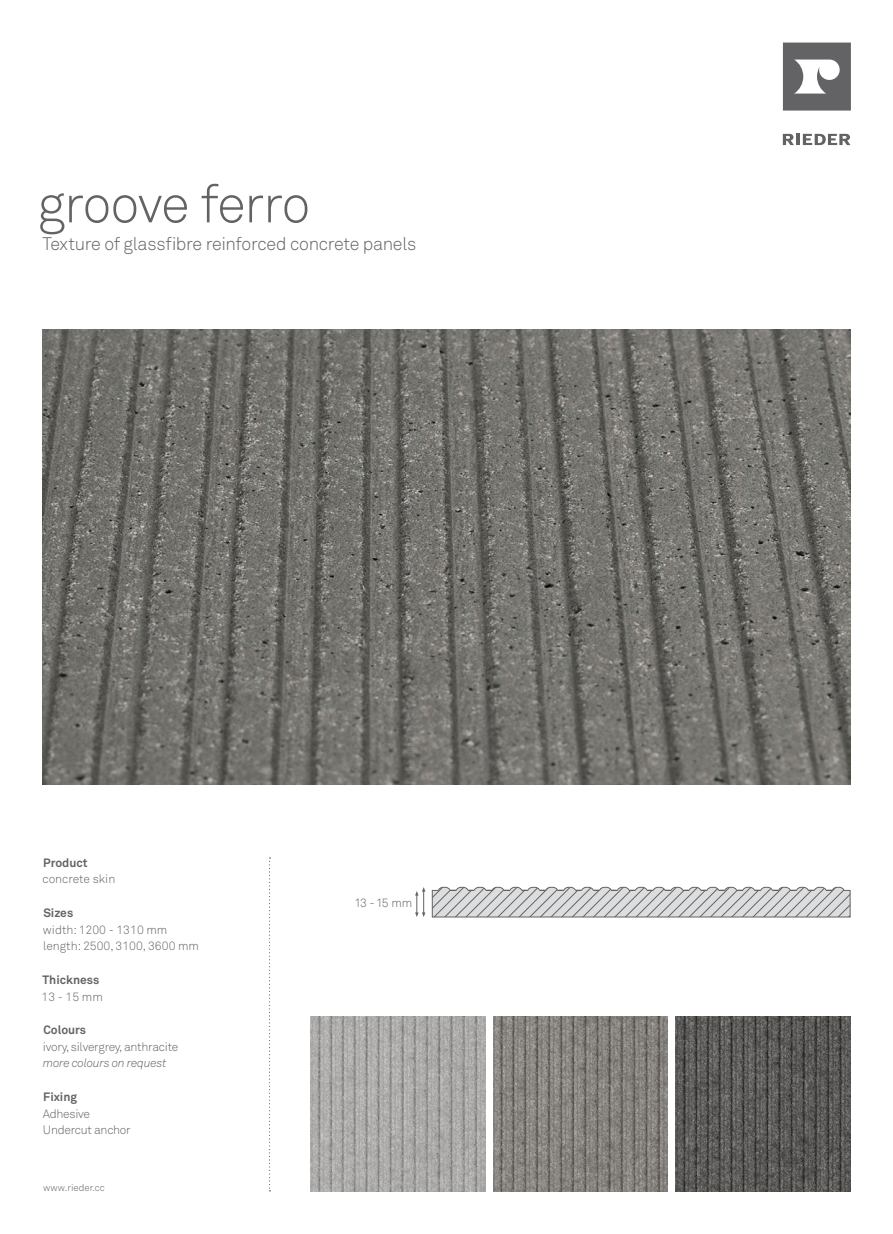
<style>
.page{position:relative;width:893px;height:1234px;background:#fff}
.page>*{position:absolute;margin:0;border:0;box-sizing:border-box;transform-origin:0 0}
.t1{font:300 52.95px "Akkurat Pro";letter-spacing:-.03em;color:#636366}
.t2{font:300 18px "Akkurat Pro";letter-spacing:-.02em;color:#636366}
.t3{font:300 12px/16.8px "Akkurat Pro";letter-spacing:-.02em;color:#636366}
.t4{font:300 12px/16.8px "Akkurat Pro";color:#636366}
.t5{font:700 12px "Akkurat Pro";color:#636366}
.t6{font:italic 300 12px "Akkurat Pro";letter-spacing:-.02em;color:#636366}
.t7{font:300 9.75px "Akkurat Pro";color:#636366}
</style>
<div class="page">
<svg style="left:783px;top:43px;width:68px;height:67px"></svg>
<svg style="left:783px;top:134px;width:67px;height:11px"></svg>
<svg style="left:269px;top:857px;width:2px;height:334px"></svg>
<img style="left:43px;top:330px;width:807px;height:453px">
<svg style="left:415px;top:887px;width:10px;height:29px"></svg>
<svg style="left:432px;top:886px;width:419px;height:31px;background:#c9cacc"></svg>
<img style="left:310px;top:1016px;width:175px;height:175px">
<img style="left:493px;top:1016px;width:175px;height:175px">
<img style="left:675px;top:1016px;width:175px;height:175px">
<h1 class="t1" style="left:37px;top:172px;width:275px">groove ferro</h1>
<h2 class="t2" style="left:43px;top:233px;width:375px">Texture of glassfibre reinforced concrete panels</h2>
<p class="t5" style="left:43px;top:854px;width:46px">Product</p>
<p class="t4" style="left:43px;top:870px;width:74px">concrete skin</p>
<p class="t5" style="left:43px;top:905px;width:31px">Sizes</p>
<p class="t4" style="left:43px;top:920px;width:158px">width: 1200 - 1310 mm length: 2500, 3100, 3600 mm</p>
<p class="t5" style="left:43px;top:971px;width:58px">Thickness</p>
<p class="t3" style="left:42px;top:987px;width:63px">13 - 15 mm</p>
<p class="t5" style="left:43px;top:1022px;width:44px">Colours</p>
<p class="t3" style="left:43px;top:1037px;width:137px">ivory, silvergrey, anthracite</p>
<p class="t6" style="left:43px;top:1055px;width:125px">more colours on request</p>
<p class="t5" style="left:43px;top:1089px;width:35px">Fixing</p>
<p class="t3" style="left:43px;top:1104px;width:90px">Adhesive<br>Undercut anchor</p>
<p class="t7" style="left:43px;top:1181px;width:63px">www.rieder.cc</p>
<p class="t3" style="left:355px;top:894px;width:59px">13 - 15 mm</p>
</div>
